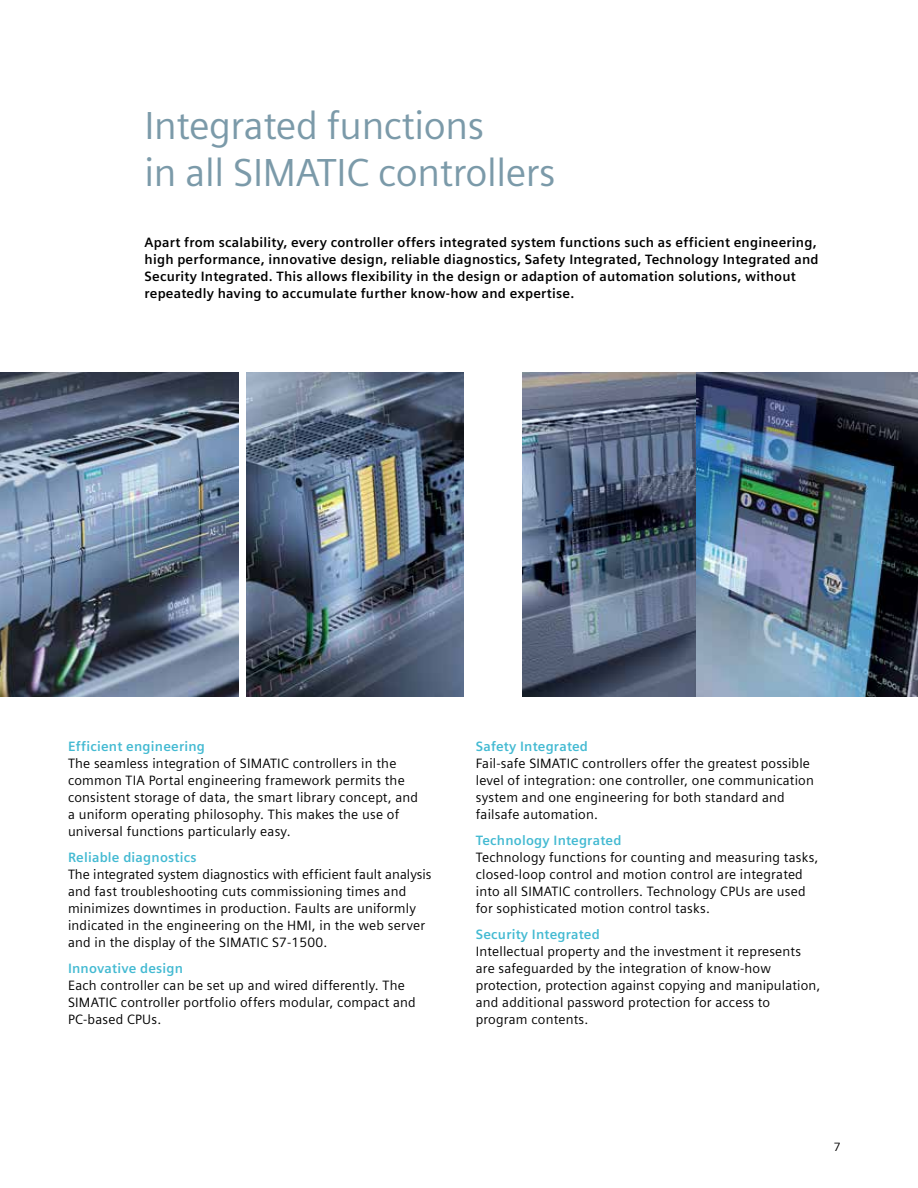
<style>
.page{position:relative;width:918px;height:1188px;background:#fff}
.page>*{position:absolute;margin:0;border:0;box-sizing:border-box;transform-origin:0 0}
.t1{font:39px/46.8px "Siemens Sans Global";letter-spacing:-.01em;color:#7b9aa9}
.t2{font:13.5px/17px "Siemens Sans Global";letter-spacing:.015em;color:#000}
.t3{font:700 13.5px/17px "Siemens Sans Global";letter-spacing:.015em;color:#000}
.t4{font:700 13.5px "Siemens Sans Global";letter-spacing:.015em;color:#44bad2}
.t5{font:12px "Siemens Sans OT";color:#000}
</style>
<div class="page">
<img style="left:0;top:373px;width:238px;height:323px">
<img style="left:246px;top:373px;width:217px;height:323px">
<img style="left:523px;top:373px;width:174px;height:323px">
<img style="left:697px;top:373px;width:221px;height:323px">
<h1 class="t1" style="left:145px;top:104px;width:413px">Integrated functions<br>in all SIMATIC controllers</h1>
<p class="t3" style="left:145px;top:234px;width:676px">Apart from scalability, every controller offers integrated system functions such as efficient engineering, high performance, innovative design, reliable diagnostics, Safety Integrated, Technology Integrated and Security Integrated. This allows flexibility in the design or adaption of automation solutions, without repeatedly having to accumulate further know-how and expertise.</p>
<p class="t4" style="left:68px;top:739px;width:138px">Efficient engineering</p>
<p class="t2" style="left:68px;top:756px;width:352px">The seamless integration of SIMATIC controllers in the common TIA Portal engineering framework permits the consistent storage of data, the smart library concept, and a uniform operating philosophy. This makes the use of universal functions particularly easy.</p>
<p class="t4" style="left:68px;top:849px;width:130px">Reliable diagnostics</p>
<p class="t2" style="left:68px;top:866px;width:365px">The integrated system diagnostics with efficient fault analysis and fast troubleshooting cuts commissioning times and minimizes downtimes in production. Faults are uniformly indicated in the engineering on the HMI, in the web server and in the display of the SIMATIC S7-1500.</p>
<p class="t4" style="left:68px;top:960px;width:117px">Innovative design</p>
<p class="t2" style="left:68px;top:977px;width:349px">Each controller can be set up and wired differently. The<br>SIMATIC controller portfolio offers modular, compact and<br>PC-based CPUs.</p>
<p class="t4" style="left:476px;top:739px;width:114px">Safety Integrated</p>
<p class="t2" style="left:476px;top:756px;width:340px">Fail-safe SIMATIC controllers offer the greatest possible level of integration: one controller, one communication system and one engineering for both standard and failsafe automation.</p>
<p class="t4" style="left:476px;top:832px;width:147px">Technology Integrated</p>
<p class="t2" style="left:476px;top:849px;width:344px">Technology functions for counting and measuring tasks, closed-loop control and motion control are integrated into all SIMATIC controllers. Technology CPUs are used for sophisticated motion control tasks.</p>
<p class="t4" style="left:476px;top:926px;width:126px">Security Integrated</p>
<p class="t2" style="left:476px;top:943px;width:346px">Intellectual property and the investment it represents are safeguarded by the integration of know-how protection, protection against copying and manipulation, and additional password protection for access to program contents.</p>
<p class="t5" style="left:834px;top:1140px;width:8px">7</p>
</div>
